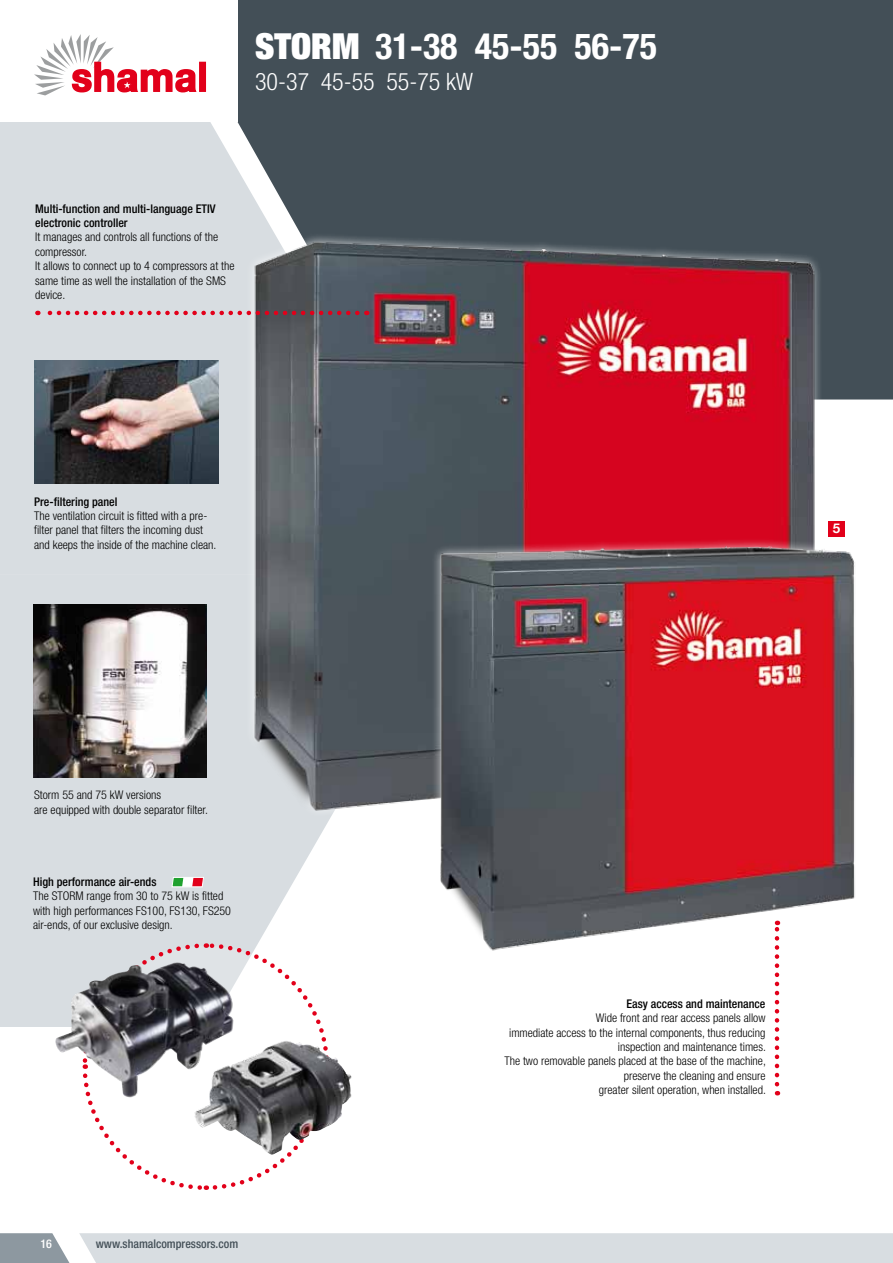
<style>
.page{position:relative;width:893px;height:1263px;background:#fff}
.page>*{position:absolute;margin:0;border:0;box-sizing:border-box;transform-origin:0 0}
.t1{font:700 condensed 36px "Helvetica Neue LT Pro";color:#fff}
.t2{font:300 condensed 24px "Helvetica Neue LT Pro";color:#fff}
.t3{font:700 13.5px "Helvetica Neue";color:#fff}
.t4{font:300 condensed 12px/14.4px "Helvetica Neue LT Pro";color:#000}
.t5{font:500 condensed 12px/14.4px "Helvetica Neue LT Pro";color:#000}
.t6{font:500 condensed 12px "Helvetica Neue LT Pro";color:#434f57}
.t7{font:500 condensed 12px "Helvetica Neue LT Pro";color:#fff}
.s1{font-family:"Helvetica Neue";font-weight:900;font-stretch:expanded}
</style>
<div class="page">
<div style="left:238px;top:0;width:655px;height:400px;background:#434f57"></div>
<svg style="left:0;top:121px;width:471px;height:453px;fill:#d8dde1"></svg>
<div style="left:0;top:574px;width:325px;height:453px;background:#d8dde1"></div>
<svg style="left:34px;top:34px;width:172px;height:62px"></svg>
<div style="left:79px;top:1233px;width:814px;height:30px;background:#d8dde1"></div>
<svg style="left:0;top:1233px;width:69px;height:30px"></svg>
<img style="left:34px;top:360px;width:185px;height:123px">
<img style="left:236px;top:199px;width:597px;height:628px">
<svg style="left:775px;top:958px;width:4px;height:126px"></svg>
<img style="left:426px;top:532px;width:429px;height:419px">
<div style="left:828px;top:522px;width:17px;height:15px;background:#e2001a"></div>
<img style="left:34px;top:605px;width:172px;height:172px">
<svg style="left:37px;top:311px;width:320px;height:4px"></svg>
<svg style="left:80px;top:941px;width:246px;height:249px"></svg>
<img style="left:55px;top:962px;width:179px;height:135px">
<img style="left:194px;top:1041px;width:148px;height:114px">
<svg style="left:172px;top:877px;width:32px;height:10px"></svg>
<h1 class="t1" style="left:255px;top:24px;width:403px"><span class="s1">STORM</span> 31-38 45-55 56-75</h1>
<h2 class="t2" style="left:255px;top:68px;width:220px">30-37 45-55 55-75 kW</h2>
<p class="t5" style="left:35px;top:201px;width:182px">Multi-function and multi-language ETIV electronic controller</p>
<p class="t4" style="left:35px;top:230px;width:201px">It manages and controls all functions of the compressor.<br>It allows to connect up to 4 compressors at the same time as well the installation of the SMS device.</p>
<p class="t5" style="left:34px;top:494px;width:85px">Pre-filtering panel</p>
<p class="t4" style="left:34px;top:508px;width:184px">The ventilation circuit is fitted with a pre&shy;filter panel that filters the incoming dust and keeps the inside of the machine clean.</p>
<p class="t3" style="left:833px;top:520px;width:9px">5</p>
<p class="t4" style="left:34px;top:788px;width:175px">Storm 55 and 75 kW versions<br>are equipped with double separator filter.</p>
<p class="t5" style="left:33px;top:874px;width:125px">High performance air-ends</p>
<p class="t4" style="left:33px;top:888px;width:199px">The STORM range from 30 to 75 kW is fitted with high performances FS100, FS130, FS250 air-ends, of our exclusive design.</p>
<p class="t7" style="left:40px;top:1237px;width:13px">16</p>
<p class="t6" style="left:96px;top:1237px;width:144px">www.shamalcompressors.com</p>
<p class="t5" style="left:626px;top:996px;width:141px">Easy access and maintenance</p>
<p class="t4" style="left:504px;top:1011px;width:263px;text-align:right">Wide front and rear access panels allow<br>immediate access to the internal components, thus reducing inspection and maintenance times.<br>The two removable panels placed at the base of the machine, preserve the cleaning and ensure<br>greater silent operation, when installed.</p>
</div>
